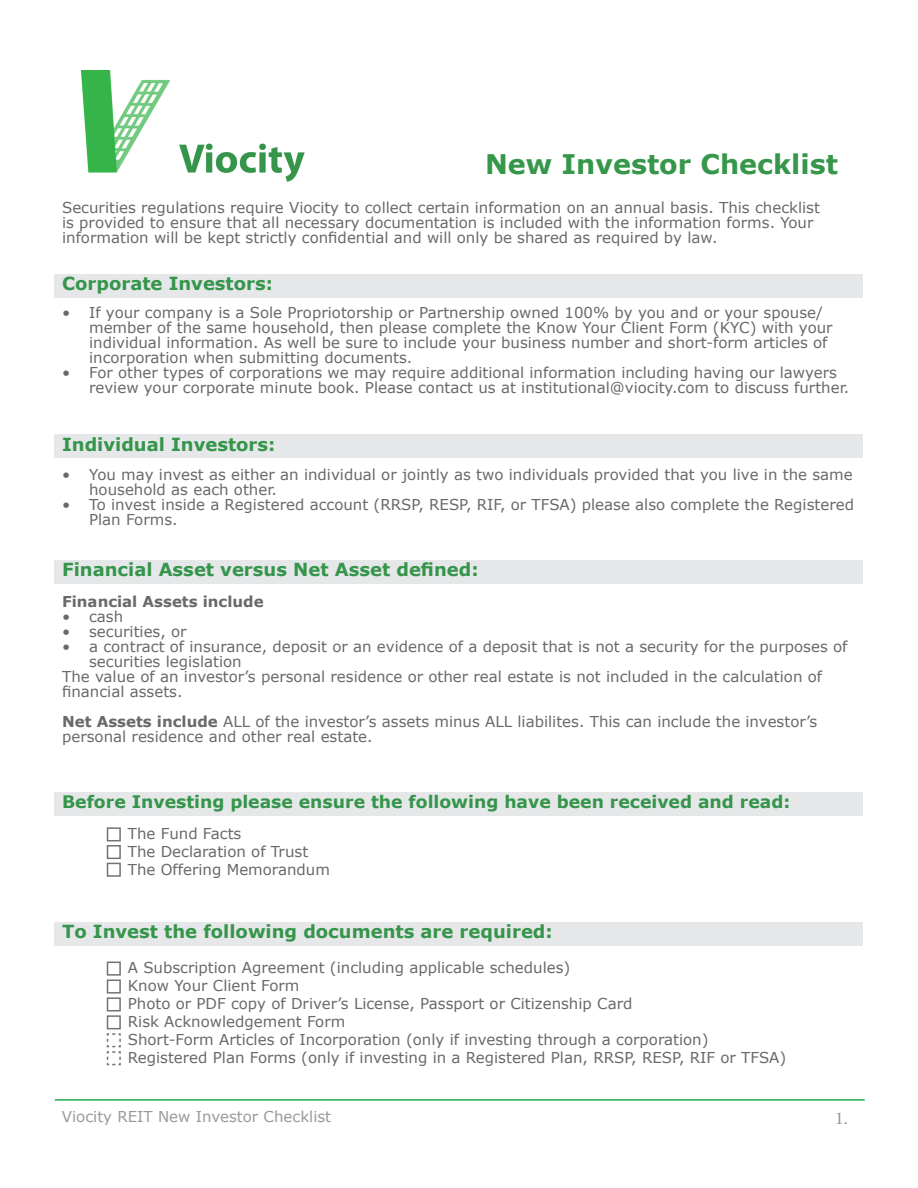
<style>
.page{position:relative;width:918px;height:1188px;background:#fff}
.page>*{position:absolute;margin:0;border:0;box-sizing:border-box;transform-origin:0 0}
.t1{font:700 27px "Verdana";color:#36974a}
.t2{font:700 18px "Verdana";color:#35954b}
.t3{font:18px "Minion Pro";color:#949699}
.t4{font:700 17.25px "Verdana";color:#35954b}
.t5{font:15px/15px "Verdana";color:#69696c}
.t6{font:15px "Verdana";color:#989a9d}
.t7{font:700 15px "Verdana";color:#69696c}
.s1{font-weight:700}
</style>
<div class="page">
<img style="left:81px;top:71px;width:224px;height:111px">
<div style="left:55px;top:274px;width:808px;height:24px;background:#e6e7e9"></div>
<div style="left:55px;top:434px;width:808px;height:24px;background:#e6e7e9"></div>
<div style="left:55px;top:560px;width:808px;height:24px;background:#e6e7e9"></div>
<div style="left:55px;top:792px;width:808px;height:23px;background:#e6e7e9"></div>
<div style="left:55px;top:922px;width:808px;height:24px;background:#e6e7e9"></div>
<div style="left:107px;top:962px;width:14px;height:14px;border:2px solid #727376"></div>
<div style="left:107px;top:827px;width:14px;height:14px;border:2px solid #727376"></div>
<div style="left:107px;top:997px;width:14px;height:14px;border:2px solid #727376"></div>
<div style="left:107px;top:1015px;width:14px;height:14px;border:2px solid #727376"></div>
<div style="left:107px;top:863px;width:14px;height:14px;border:2px solid #727376"></div>
<div style="left:107px;top:979px;width:14px;height:15px;border:2px solid #727376"></div>
<div style="left:107px;top:845px;width:14px;height:14px;border:2px solid #727376"></div>
<svg style="left:106px;top:1033px;width:15px;height:33px"></svg>
<hr style="left:55px;top:1099px;width:810px;height:2px;background:#1faf4b">
<p class="t1" style="left:485px;top:146px;width:354px">New Investor Checklist</p>
<p class="t5" style="left:62px;top:200px;width:759px">Securities regulations require Viocity to collect certain information on an annual basis. This checklist is provided to ensure that all necessary documentation is included with the information forms. Your information will be kept strictly confidential and will only be shared as required by law.</p>
<p class="t2" style="left:62px;top:272px;width:212px">Corporate Investors:</p>
<p class="t5" style="left:89px;top:305px;width:745px;text-indent:-27px">• If your company is a Sole Propriotorship or Partnership owned 100% by you and or your spouse/ member of the same household, then please complete the Know Your Client Form (KYC) with your individual information. As well be sure to include your business number and short-form articles of incorporation when submitting documents.</p>
<p class="t5" style="left:89px;top:365px;width:762px;text-indent:-27px">• For other types of corporations we may require additional information including having our lawyers review your corporate minute book. Please contact us at institutional@viocity.com to discuss further.</p>
<p class="t2" style="left:62px;top:433px;width:215px">Individual Investors:</p>
<p class="t5" style="left:89px;top:467px;width:765px;text-indent:-27px">• You may invest as either an individual or jointly as two individuals provided that you live in the same household as each other.</p>
<p class="t5" style="left:89px;top:497px;width:766px;text-indent:-27px">• To invest inside a Registered account (RRSP, RESP, RIF, or TFSA) please also complete the Registered<br>Plan Forms.</p>
<p class="t2" style="left:62px;top:558px;width:418px">Financial Asset versus Net Asset defined:</p>
<p class="t7" style="left:62px;top:592px;width:203px">Financial Assets include</p>
<p class="t5" style="left:62px;top:609px;width:63px">• cash</p>
<p class="t5" style="left:62px;top:624px;width:126px">• securities, or</p>
<p class="t5" style="left:89px;top:639px;width:760px;text-indent:-27px">• a contract of insurance, deposit or an evidence of a deposit that is not a security for the purposes of securities legislation</p>
<p class="t5" style="left:62px;top:669px;width:762px">The value of an investor’s personal residence or other real estate is not included in the calculation of financial assets.</p>
<p class="t5" style="left:62px;top:714px;width:757px"><span class="s1">Net Assets include</span> ALL of the investor’s assets minus ALL liabilites. This can include the investor’s personal residence and other real estate.</p>
<p class="t4" style="left:62px;top:790px;width:730px">Before Investing please ensure the following have been received and read:</p>
<p class="t5" style="left:128px;top:826px;width:115px">The Fund Facts</p>
<p class="t5" style="left:128px;top:844px;width:182px">The Declaration of Trust</p>
<p class="t5" style="left:128px;top:862px;width:204px">The Offering Memorandum</p>
<p class="t2" style="left:62px;top:920px;width:492px">To Invest the following documents are required:</p>
<p class="t5" style="left:128px;top:960px;width:444px">A Subscription Agreement (including applicable schedules)</p>
<p class="t5" style="left:128px;top:978px;width:173px">Know Your Client Form</p>
<p class="t5" style="left:128px;top:996px;width:506px">Photo or PDF copy of Driver’s License, Passport or Citizenship Card</p>
<p class="t5" style="left:128px;top:1014px;width:219px">Risk Acknowledgement Form</p>
<p class="t5" style="left:128px;top:1032px;width:582px">Short-Form Articles of Incorporation (only if investing through a corporation)</p>
<p class="t5" style="left:128px;top:1050px;width:660px">Registered Plan Forms (only if investing in a Registered Plan, RRSP, RESP, RIF or TFSA)</p>
<p class="t6" style="left:62px;top:1107px;width:271px">Viocity REIT New Investor Checklist</p>
<p class="t3" style="left:835px;top:1106px;width:14px">1.</p>
</div>
